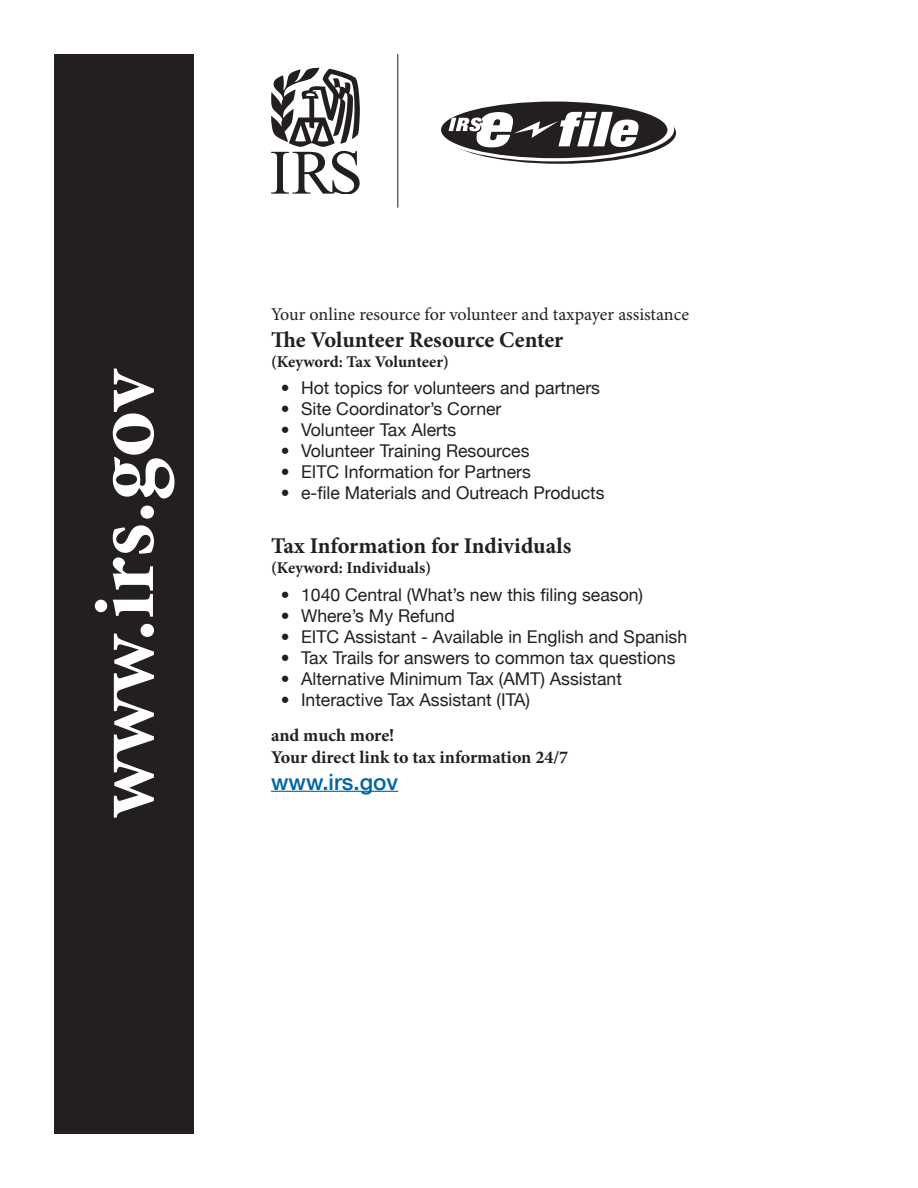
<style>
.page{position:relative;width:918px;height:1188px;background:#fff}
.page>*{position:absolute;margin:0;border:0;box-sizing:border-box;transform-origin:0 0}
.t1{font:700 88.5px "Minion Pro";color:#fff}
.subheading{font:700 22.5px "Minion Pro";letter-spacing:-.005em;color:#231f20}
.t2{font:500 22.5px "Helvetica Neue";color:#0065a4}
.t3{font:18px "Minion Pro";letter-spacing:-.005em;color:#231f20}
.t4{font:700 18px "Minion Pro";color:#231f20}
.t5{font:17.7px "Helvetica Neue";color:#231f20}
.subheading-2{font:700 16.5px "Minion Pro";letter-spacing:-.005em;color:#231f20}
</style>
<div class="page">
<hr style="left:271px;top:791px;width:127px;height:1px;background:#0065a4">
<div style="left:54px;top:54px;width:140px;height:1080px;background:#231f20"></div>
<svg style="left:443px;top:102px;width:233px;height:62px"></svg>
<svg style="left:435px;top:98px;width:239px;height:63px"></svg>
<div style="left:441px;top:102px;width:226px;height:56px;background:#231f20;border-radius:50%"></div>
<svg style="left:449px;top:112px;width:190px;height:36px"></svg>
<svg style="left:271px;top:68px;width:89px;height:126px"></svg>
<hr style="left:397px;top:54px;width:1px;height:154px;background:#231f20">
<p class="t1" style="left:62px;top:818px;width:452px;rotate:-90deg">www.irs.gov</p>
<p class="t3" style="left:271px;top:302px;width:419px">Your online resource for volunteer and taxpayer assistance</p>
<p class="subheading" style="left:271px;top:324px;width:294px">The Volunteer Resource Center</p>
<p class="subheading-2" style="left:271px;top:350px;width:179px">(Keyword: Tax Volunteer)</p>
<p class="t5" style="left:281px;top:378px;width:321px">• Hot topics for volunteers and partners</p>
<p class="t5" style="left:281px;top:399px;width:222px">• Site Coordinator’s Corner</p>
<p class="t5" style="left:281px;top:420px;width:177px">• Volunteer Tax Alerts</p>
<p class="t5" style="left:281px;top:441px;width:250px">• Volunteer Training Resources</p>
<p class="t5" style="left:281px;top:462px;width:252px">• EITC Information for Partners</p>
<p class="t5" style="left:281px;top:483px;width:325px">• e-file Materials and Outreach Products</p>
<p class="subheading" style="left:271px;top:530px;width:302px">Tax Information for Individuals</p>
<p class="subheading-2" style="left:271px;top:556px;width:162px">(Keyword: Individuals)</p>
<p class="t5" style="left:281px;top:584px;width:364px">• 1040 Central (What’s new this filing season)</p>
<p class="t5" style="left:281px;top:605px;width:176px">• Where’s My Refund</p>
<p class="t5" style="left:281px;top:626px;width:408px">• EITC Assistant - Available in English and Spanish</p>
<p class="t5" style="left:281px;top:647px;width:396px">• Tax Trails for answers to common tax questions</p>
<p class="t5" style="left:281px;top:668px;width:343px">• Alternative Minimum Tax (AMT) Assistant</p>
<p class="t5" style="left:281px;top:689px;width:251px">• Interactive Tax Assistant (ITA)</p>
<p class="t4" style="left:271px;top:723px;width:125px">and much more!</p>
<p class="t4" style="left:271px;top:744px;width:299px">Your direct link to tax information 24/7</p>
<p class="t2" style="left:271px;top:768px;width:129px">www.irs.gov</p>
</div>
